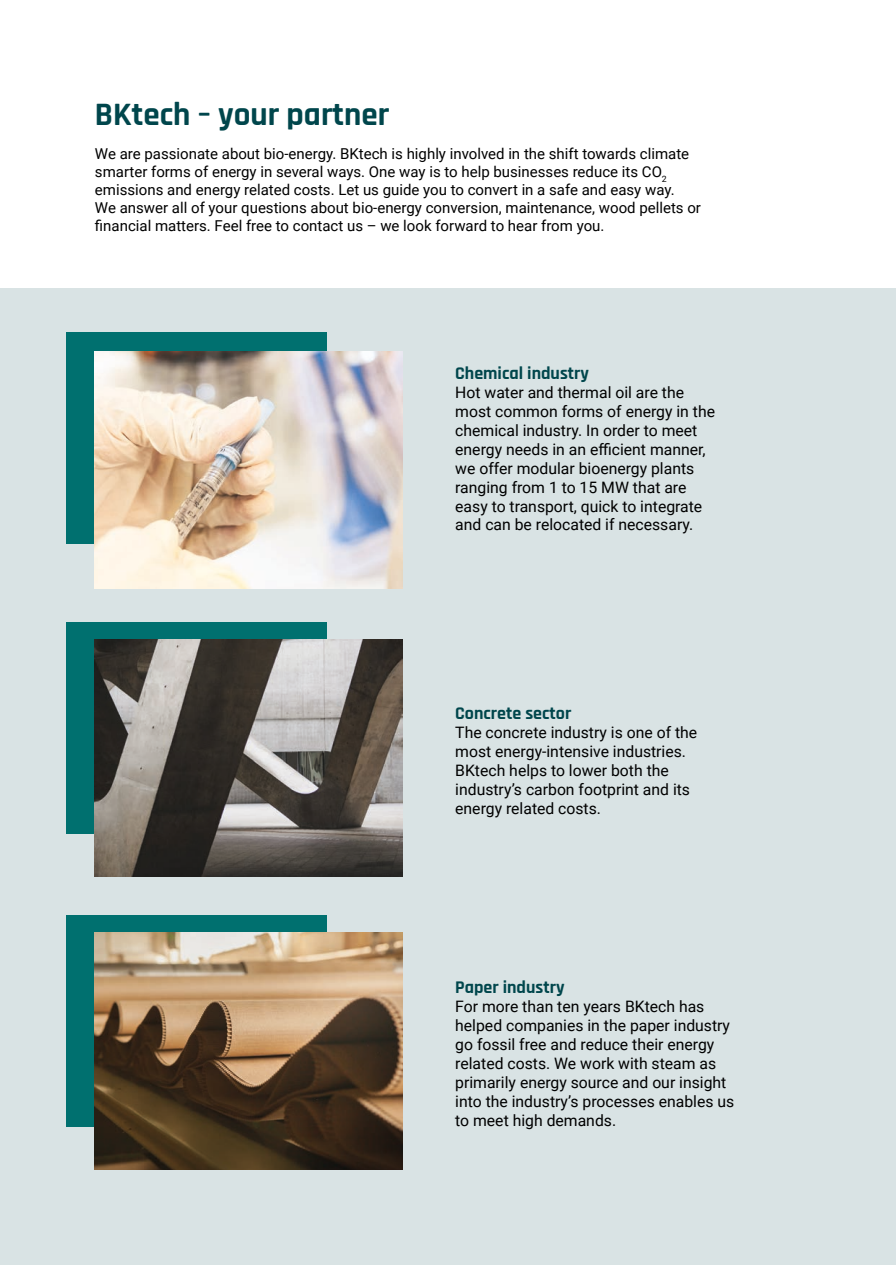
<style>
.page{position:relative;width:896px;height:1265px;background:#fff}
.page>*{position:absolute;margin:0;border:0;box-sizing:border-box;transform-origin:0 0}
.t1{font:700 33px "Rajdhani";color:#00464c}
.t2{font:700 18px "Rajdhani";color:#00464c}
.t3{font:15.75px/18.9px "Roboto";color:#000}
.t4{font:15px/18px "Roboto";color:#000}
</style>
<div class="page">
<div style="left:0;top:288px;width:895px;height:977px;background:#d9e3e4"></div>
<div style="left:66px;top:916px;width:261px;height:211px;background:#00706f"></div>
<div style="left:66px;top:623px;width:261px;height:211px;background:#00706f"></div>
<div style="left:66px;top:332px;width:261px;height:211px;background:#00706f"></div>
<img style="left:94px;top:351px;width:308px;height:237px">
<img style="left:94px;top:639px;width:308px;height:237px">
<img style="left:94px;top:932px;width:308px;height:237px">
<h1 class="t1" style="left:95px;top:94px;width:296px">BKtech – your partner</h1>
<p class="t4" style="left:95px;top:145px;width:607px">We are passionate about bio-energy. BKtech is highly involved in the shift towards climate smarter forms of energy in several ways. One way is to help businesses reduce its CO<sub>2 </sub>emissions and energy related costs. Let us guide you to convert in a safe and easy way.<br>We answer all of your questions about bio-energy conversion, maintenance, wood pellets or financial matters. Feel free to contact us – we look forward to hear from you.</p>
<p class="t2" style="left:455px;top:362px;width:135px">Chemical industry</p>
<p class="t3" style="left:455px;top:382px;width:261px">Hot water and thermal oil are the most common forms of energy in the chemical industry. In order to meet energy needs in an efficient manner, we offer modular bioenergy plants ranging from 1 to 15 MW that are easy to transport, quick to integrate and can be relocated if necessary.</p>
<p class="t2" style="left:455px;top:702px;width:118px">Concrete sector</p>
<p class="t3" style="left:455px;top:722px;width:243px">The concrete industry is one of the most energy-intensive industries.<br>BKtech helps to lower both the industry’s carbon footprint and its energy related costs.</p>
<p class="t2" style="left:455px;top:976px;width:111px">Paper industry</p>
<p class="t3" style="left:455px;top:996px;width:280px">For more than ten years BKtech has helped companies in the paper industry go fossil free and reduce their energy related costs. We work with steam as primarily energy source and our insight into the industry’s processes enables us to meet high demands.</p>
</div>
